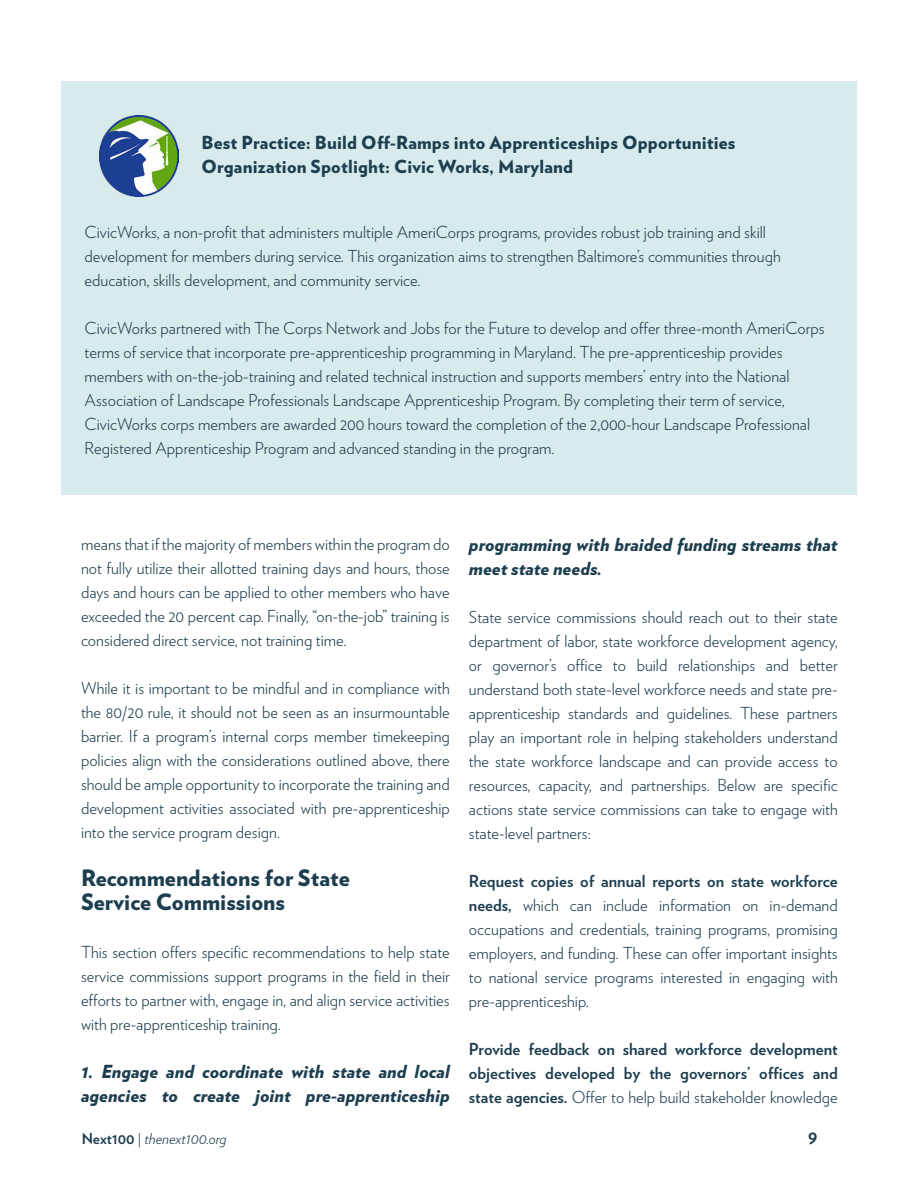
<style>
.page{position:relative;width:918px;height:1188px;background:#fff}
.page>*{position:absolute;margin:0;border:0;box-sizing:border-box;transform-origin:0 0}
.Paragraph_Style_1{font:900 22.5px "Verlag";color:#1d3e4f}
.t1{font:700 19.5px "Verlag";color:#1d3f4f}
.Paragraph_Style_1-2{font:italic 900 18px/24px "Verlag";color:#1d3e4f}
.Paragraph_Style_1-3{font:900 18px "Verlag";letter-spacing:.01em;color:#1d3e4f}
.Paragraph_Style_1-4{font:300 16.5px/24px "Verlag";color:#1d3e4f;text-align:justify}
.Paragraph_Style_1-5{font:700 16.5px/24px "Verlag";color:#1d3e4f;text-align:justify}
.t2{font:italic 300 15px "Verlag";color:#1d3f4f}
.s1{font-weight:700}
.s2{font-weight:300}
.s3{font-weight:700;font-style:normal}
.s4{font-style:normal}
</style>
<div class="page">
<div style="left:61px;top:81px;width:796px;height:414px;background:#d8ebec"></div>
<img style="left:99px;top:116px;width:79px;height:81px">
<p class="Paragraph_Style_1-3" style="left:202px;top:128px;width:535px">Best Practice: Build Off-Ramps into Apprenticeships Opportunities</p>
<p class="Paragraph_Style_1-3" style="left:202px;top:152px;width:373px">Organization Spotlight: Civic Works, Maryland</p>
<p class="Paragraph_Style_1-4" style="left:85px;top:219px;width:698px;text-align:left">CivicWorks, a non-profit that administers multiple AmeriCorps programs, provides robust job training and skill development for members during service. This organization aims to strengthen Baltimore’s communities through education, skills development, and community service.</p>
<p class="Paragraph_Style_1-4" style="left:85px;top:315px;width:741px;text-align:left">CivicWorks partnered with The Corps Network and Jobs for the Future to develop and offer three-month AmeriCorps terms of service that incorporate pre-apprenticeship programming in Maryland. The pre-apprenticeship provides members with on-the-job-training and related technical instruction and supports members’ entry into the National Association of Landscape Professionals Landscape Apprenticeship Program. By completing their term of service, CivicWorks corps members are awarded 200 hours toward the completion of the 2,000-hour Landscape Professional Registered Apprenticeship Program and advanced standing in the program.</p>
<p class="Paragraph_Style_1-4" style="left:81px;top:531px;width:370px">means that if the majority of members within the program do not fully utilize their allotted training days and hours, those days and hours can be applied to other members who have exceeded the 20 percent cap. Finally, “on-the-job” training is considered direct service, not training time.</p>
<p class="Paragraph_Style_1-4" style="left:81px;top:675px;width:370px">While it is important to be mindful and in compliance with the 80/20 rule, it should not be seen as an insurmountable barrier. If a program’s internal corps member timekeeping policies align with the considerations outlined above, there should be ample opportunity to incorporate the training and development activities associated with pre-apprenticeship into the service program design.</p>
<p class="Paragraph_Style_1" style="left:81px;top:859px;width:270px">Recommendations for State</p>
<p class="Paragraph_Style_1" style="left:81px;top:883px;width:205px">Service Commissions</p>
<p class="Paragraph_Style_1-4" style="left:81px;top:939px;width:370px">This section offers specific recommendations to help state service commissions support programs in the field in their efforts to partner with, engage in, and align service activities with pre-apprenticeship training.</p>
<p class="Paragraph_Style_1-2" style="left:81px;top:1058px;width:370px">1. Engage and coordinate with state and local agencies to create joint pre-apprenticeship</p>
<p class="Paragraph_Style_1-2" style="left:469px;top:531px;width:370px">programming with braided funding streams that meet state needs.</p>
<p class="Paragraph_Style_1-4" style="left:469px;top:604px;width:370px">State service commissions should reach out to their state department of labor, state workforce development agency, or governor’s office to build relationships and better understand both state-level workforce needs and state pre&shy;apprenticeship standards and guidelines. These partners play an important role in helping stakeholders understand the state workforce landscape and can provide access to resources, capacity, and partnerships. Below are specific actions state service commissions can take to engage with state-level partners:</p>
<p class="Paragraph_Style_1-4" style="left:469px;top:868px;width:370px"><span class="s1">Request copies of annual reports on state workforce needs,</span> which can include information on in-demand occupations and credentials, training programs, promising employers, and funding. These can offer important insights to national service programs interested in engaging with pre-apprenticeship.</p>
<p class="Paragraph_Style_1-5" style="left:469px;top:1036px;width:370px">Provide feedback on shared workforce development objectives developed by the governors’ offices and state agencies. <span class="s2">Offer to help build stakeholder knowledge</span></p>
<p class="t2" style="left:82px;top:1128px;width:146px"><span class="s3">Next100</span> <span class="s4">|</span> thenext100.org</p>
<p class="t1" style="left:808px;top:1122px;width:11px">9</p>
</div>
